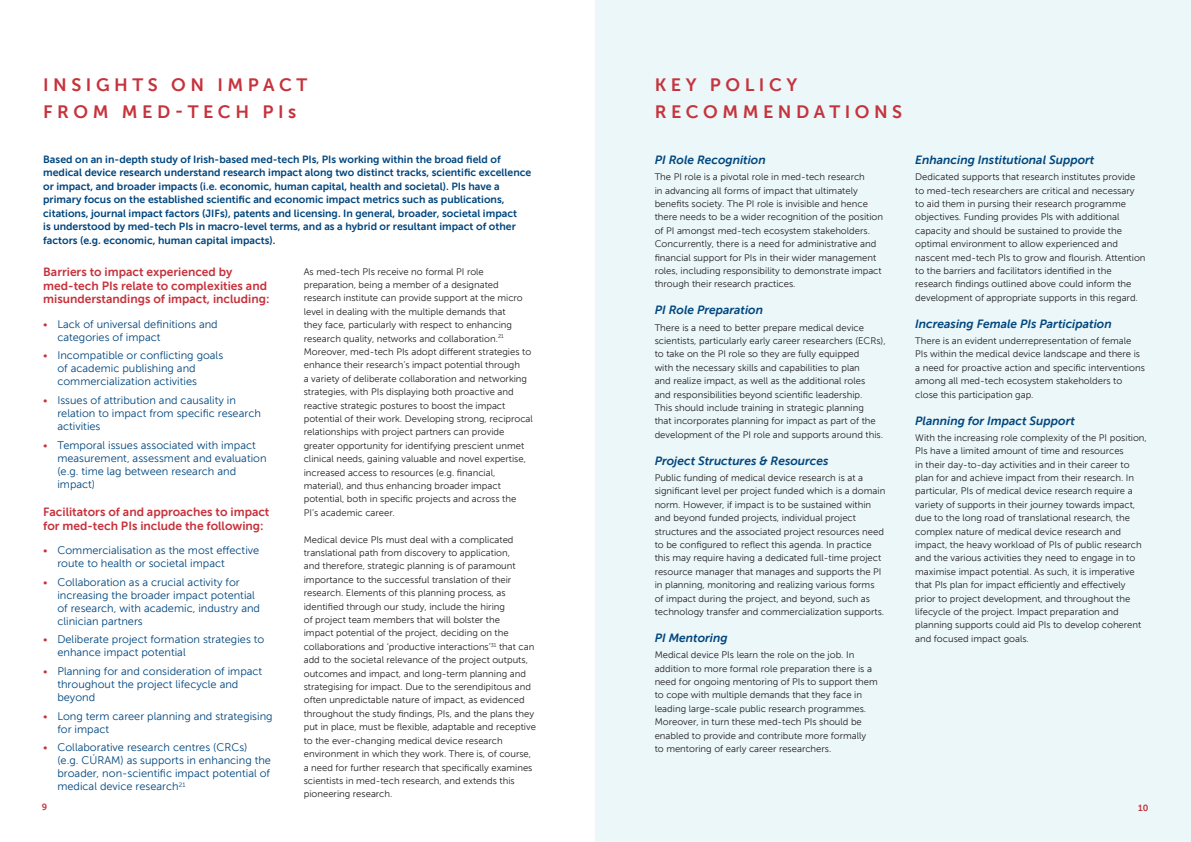
<style>
.page{position:relative;width:1191px;height:842px;background:#fff}
.page>*{position:absolute;margin:0;border:0;box-sizing:border-box;transform-origin:0 0}
.PAGE_TITLE{font:18px/27.3px "Museo Sans 700";letter-spacing:.25em;color:#c6333d}
.BULLETS{font:12px/13.5px "Museo Sans 700";color:#c6333d}
.BULLETS-2{font:italic 12px "Museo Sans 700";color:#00467e}
.BULLETS-3{font:11px/13px "Museo Sans 300";color:#00467e}
.INTRO_COPY{font:10.5px/13.5px "Museo Sans 700";color:#00467e}
.BODY_COPY{font:9.5px/13.4px "Museo Sans 300";color:#231f20}
.t1{font:9px "Museo Sans 700";color:#c6333d}
.s1{color:#c6333d}
</style>
<div class="page">
<div style="left:595px;top:0;width:596px;height:842px;background:#ebf7f9"></div>
<p class="PAGE_TITLE" style="left:43px;top:71px;width:266px">INSIGHTS ON IMPACT<br>FROM MED-TECH PIs</p>
<p class="INTRO_COPY" style="left:43px;top:153px;width:489px">Based on an in-depth study of Irish-based med-tech PIs, PIs working within the broad field of medical device research understand research impact along two distinct tracks, scientific excellence or impact, and broader impacts (i.e. economic, human capital, health and societal). PIs have a primary focus on the established scientific and economic impact metrics such as publications, citations, journal impact factors (JIFs), patents and licensing. In general, broader, societal impact<br>is understood by med-tech PIs in macro-level terms, and as a hybrid or resultant impact of other factors (e.g. economic, human capital impacts).</p>
<p class="BULLETS" style="left:43px;top:266px;width:228px">Barriers to impact experienced by med-tech PIs relate to complexities and misunderstandings of impact, including:</p>
<p class="BULLETS-3" style="left:57px;top:318px;width:162px;text-indent:-14px"><span class="s1">•</span> Lack of universal definitions and categories of impact</p>
<p class="BULLETS-3" style="left:57px;top:349px;width:167px;text-indent:-14px"><span class="s1">•</span> Incompatible or conflicting goals of academic publishing and commercialization activities</p>
<p class="BULLETS-3" style="left:57px;top:394px;width:205px;text-indent:-14px"><span class="s1">•</span> Issues of attribution and causality in relation to impact from specific research activities</p>
<p class="BULLETS-3" style="left:57px;top:438px;width:211px;text-indent:-14px"><span class="s1">•</span> Temporal issues associated with impact measurement, assessment and evaluation (e.g. time lag between research and impact)</p>
<p class="BULLETS" style="left:43px;top:505px;width:228px">Facilitators of and approaches to impact for med-tech PIs include the following:</p>
<p class="BULLETS-3" style="left:57px;top:544px;width:203px;text-indent:-14px"><span class="s1">•</span> Commercialisation as the most effective route to health or societal impact</p>
<p class="BULLETS-3" style="left:57px;top:575px;width:204px;text-indent:-14px"><span class="s1">•</span> Collaboration as a crucial activity for increasing the broader impact potential of research, with academic, industry and clinician partners</p>
<p class="BULLETS-3" style="left:57px;top:633px;width:208px;text-indent:-14px"><span class="s1">•</span> Deliberate project formation strategies to enhance impact potential</p>
<p class="BULLETS-3" style="left:57px;top:665px;width:206px;text-indent:-14px"><span class="s1">•</span> Planning for and consideration of impact throughout the project lifecycle and beyond</p>
<p class="BULLETS-3" style="left:57px;top:709px;width:217px;text-indent:-14px"><span class="s1">•</span> Long term career planning and strategising for impact</p>
<p class="BULLETS-3" style="left:57px;top:741px;width:215px;text-indent:-14px"><span class="s1">•</span> Collaborative research centres (CRCs) (e.g. CÚRAM) as supports in enhancing the broader, non-scientific impact potential of medical device research<sup>21</sup></p>
<p class="BODY_COPY" style="left:304px;top:265px;width:231px">As med-tech PIs receive no formal PI role preparation, being a member of a designated research institute can provide support at the micro level in dealing with the multiple demands that<br>they face, particularly with respect to enhancing research quality, networks and collaboration.<sup>21<br></sup>Moreover, med-tech PIs adopt different strategies to enhance their research’s impact potential through<br>a variety of deliberate collaboration and networking strategies, with PIs displaying both proactive and reactive strategic postures to boost the impact potential of their work. Developing strong, reciprocal relationships with project partners can provide greater opportunity for identifying prescient unmet clinical needs, gaining valuable and novel expertise, increased access to resources (e.g. financial, material), and thus enhancing broader impact potential, both in specific projects and across the PI’s academic career.</p>
<p class="BODY_COPY" style="left:304px;top:533px;width:234px">Medical device PIs must deal with a complicated translational path from discovery to application,<br>and therefore, strategic planning is of paramount importance to the successful translation of their research. Elements of this planning process, as identified through our study, include the hiring<br>of project team members that will bolster the<br>impact potential of the project, deciding on the collaborations and ‘productive interactions’<sup>31</sup> that can add to the societal relevance of the project outputs, outcomes and impact, and long-term planning and strategising for impact. Due to the serendipitous and often unpredictable nature of impact, as evidenced throughout the study findings, PIs, and the plans they put in place, must be flexible, adaptable and receptive to the ever-changing medical device research environment in which they work. There is, of course, a need for further research that specifically examines scientists in med-tech research, and extends this pioneering research.</p>
<p class="PAGE_TITLE" style="left:654px;top:71px;width:249px">KEY POLICY<br>RECOMMENDATIONS</p>
<p class="BULLETS-2" style="left:654px;top:153px;width:113px">PI Role Recognition</p>
<p class="BODY_COPY" style="left:654px;top:170px;width:230px">The PI role is a pivotal role in med-tech research<br>in advancing all forms of impact that ultimately benefits society. The PI role is invisible and hence there needs to be a wider recognition of the position of PI amongst med-tech ecosystem stakeholders.<br>Concurrently, there is a need for administrative and financial support for PIs in their wider management roles, including responsibility to demonstrate impact through their research practices.</p>
<p class="BULLETS-2" style="left:654px;top:304px;width:110px">PI Role Preparation</p>
<p class="BODY_COPY" style="left:654px;top:321px;width:232px">There is a need to better prepare medical device scientists, particularly early career researchers (ECRs), to take on the PI role so they are fully equipped<br>with the necessary skills and capabilities to plan<br>and realize impact, as well as the additional roles<br>and responsibilities beyond scientific leadership.<br>This should include training in strategic planning<br>that incorporates planning for impact as part of the development of the PI role and supports around this.</p>
<p class="BULLETS-2" style="left:654px;top:454px;width:175px">Project Structures &amp; Resources</p>
<p class="BODY_COPY" style="left:654px;top:471px;width:232px">Public funding of medical device research is at a significant level per project funded which is a domain norm. However, if impact is to be sustained within and beyond funded projects, individual project structures and the associated project resources need to be configured to reflect this agenda. In practice this may require having a dedicated full-time project resource manager that manages and supports the PI in planning, monitoring and realizing various forms of impact during the project, and beyond, such as technology transfer and commercialization supports.</p>
<p class="BULLETS-2" style="left:654px;top:631px;width:74px">PI Mentoring</p>
<p class="BODY_COPY" style="left:654px;top:648px;width:225px">Medical device PIs learn the role on the job. In addition to more formal role preparation there is a need for ongoing mentoring of PIs to support them to cope with multiple demands that they face in leading large-scale public research programmes.<br>Moreover, in turn these med-tech PIs should be enabled to provide and contribute more formally<br>to mentoring of early career researchers.</p>
<p class="BULLETS-2" style="left:915px;top:153px;width:181px">Enhancing Institutional Support</p>
<p class="BODY_COPY" style="left:915px;top:170px;width:232px">Dedicated supports that research institutes provide to med-tech researchers are critical and necessary to aid them in pursing their research programme objectives. Funding provides PIs with additional capacity and should be sustained to provide the optimal environment to allow experienced and nascent med-tech PIs to grow and flourish. Attention to the barriers and facilitators identified in the research findings outlined above could inform the development of appropriate supports in this regard.</p>
<p class="BULLETS-2" style="left:915px;top:317px;width:198px">Increasing Female PIs Participation</p>
<p class="BODY_COPY" style="left:915px;top:334px;width:231px">There is an evident underrepresentation of female PIs within the medical device landscape and there is a need for proactive action and specific interventions among all med-tech ecosystem stakeholders to close this participation gap.</p>
<p class="BULLETS-2" style="left:915px;top:414px;width:161px">Planning for Impact Support</p>
<p class="BODY_COPY" style="left:915px;top:431px;width:233px">With the increasing role complexity of the PI position, PIs have a limited amount of time and resources<br>in their day-to-day activities and in their career to plan for and achieve impact from their research. In particular, PIs of medical device research require a variety of supports in their journey towards impact, due to the long road of translational research, the complex nature of medical device research and impact, the heavy workload of PIs of public research and the various activities they need to engage in to maximise impact potential. As such, it is imperative that PIs plan for impact efficiently and effectively prior to project development, and throughout the lifecycle of the project. Impact preparation and planning supports could aid PIs to develop coherent and focused impact goals.</p>
<p class="t1" style="left:42px;top:802px;width:7px">9</p>
<p class="t1" style="left:1138px;top:803px;width:12px">10</p>
</div>
